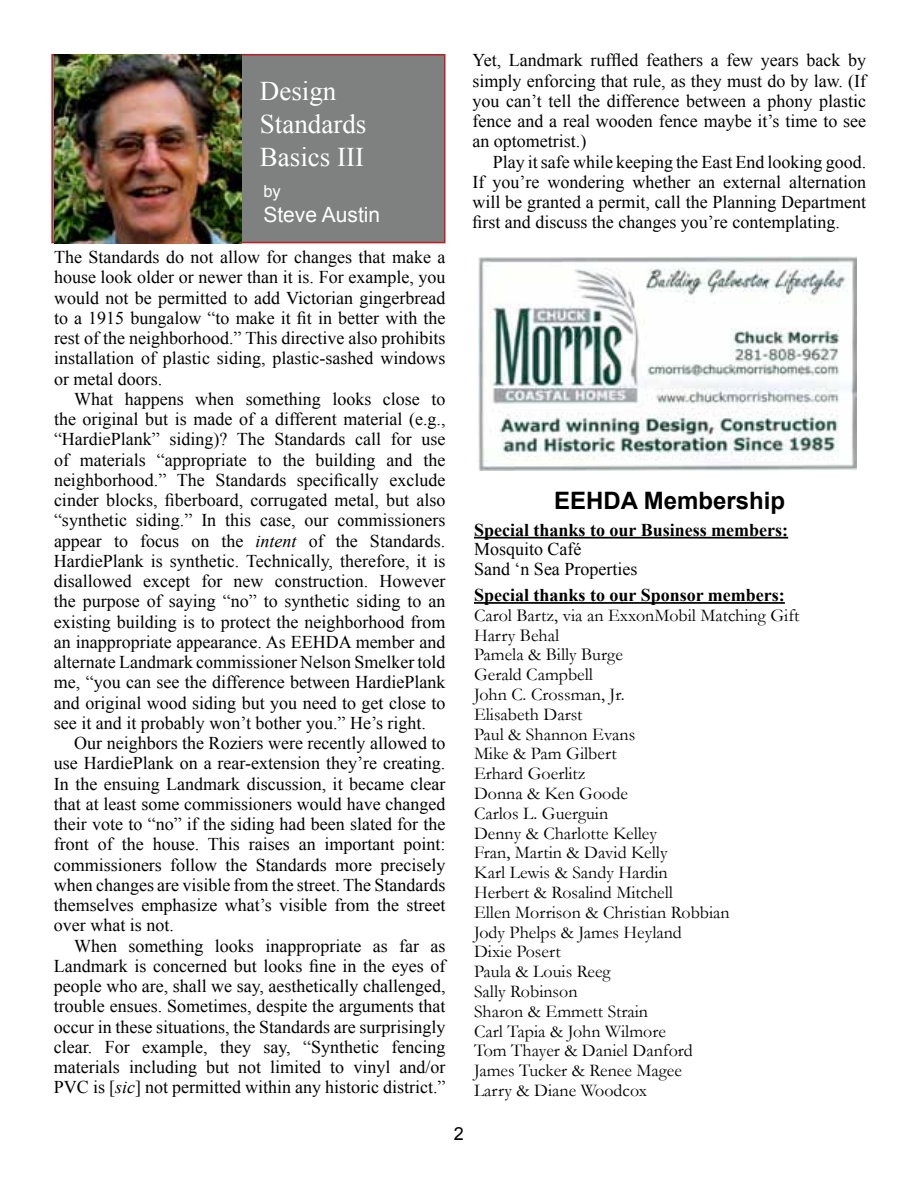
<style>
.page{position:relative;width:918px;height:1188px;background:#fff}
.page>*{position:absolute;margin:0;border:0;box-sizing:border-box;transform-origin:0 0}
.t1{font:27px/33px "Times New Roman";color:#fff}
.t2{font:700 24px "Arial";color:#000}
.t3{font:21px "Arial";color:#fff}
.t4{font:18px/20.2px "Times New Roman";color:#000;text-align:justify}
.t5{font:18px/19.8px "Garamond";color:#000}
.t6{font:700 18px "Times New Roman";color:#000}
.t7{font:18px "Arial";color:#000}
.t8{font:16.5px "Arial";color:#fff}
.s1{font-style:italic}
</style>
<div class="page">
<div style="left:51px;top:54px;width:395px;height:189px;background:#7f8080;border:2px solid #ba2025"></div>
<img style="left:54px;top:54px;width:188px;height:189px">
<hr style="left:474px;top:537px;width:314px;height:2px;background:#000">
<hr style="left:474px;top:602px;width:311px;height:2px;background:#000">
<img style="left:478px;top:256px;width:378px;height:215px">
<h1 class="t1" style="left:260px;top:74px;width:108px">Design<br>Standards<br>Basics III</h1>
<p class="t8" style="left:263px;top:180px;width:19px">by</p>
<p class="t3" style="left:263px;top:201px;width:118px">Steve Austin</p>
<p class="t4" style="left:54px;top:247px;width:393px">The Standards do not allow for changes that make a house look older or newer than it is. For example, you would not be permitted to add Victorian gingerbread to a 1915 bungalow “to make it fit in better with the rest of the neighborhood.” This directive also prohibits installation of plastic siding, plastic-sashed windows or metal doors.</p>
<p class="t4" style="left:54px;top:389px;width:393px;text-indent:20px">What happens when something looks close to the original but is made of a different material (e.g., “HardiePlank” siding)? The Standards call for use of materials “appropriate to the building and the neighborhood.” The Standards specifically exclude cinder blocks, fiberboard, corrugated metal, but also “synthetic siding.” In this case, our commissioners appear to focus on the <span class="s1">intent</span> of the Standards.<br>HardiePlank is synthetic. Technically, therefore, it is disallowed except for new construction. However the purpose of saying “no” to synthetic siding to an existing building is to protect the neighborhood from an inappropriate appearance. As EEHDA member and alternate Landmark commissioner Nelson Smelker told me, “you can see the difference between HardiePlank and original wood siding but you need to get close to see it and it probably won’t bother you.” He’s right.</p>
<p class="t4" style="left:54px;top:733px;width:393px;text-indent:20px">Our neighbors the Roziers were recently allowed to use HardiePlank on a rear-extension they’re creating.<br>In the ensuing Landmark discussion, it became clear that at least some commissioners would have changed their vote to “no” if the siding had been slated for the front of the house. This raises an important point: commissioners follow the Standards more precisely when changes are visible from the street. The Standards themselves emphasize what’s visible from the street over what is not.</p>
<p class="t4" style="left:54px;top:935px;width:393px;text-indent:20px">When something looks inappropriate as far as Landmark is concerned but looks fine in the eyes of people who are, shall we say, aesthetically challenged, trouble ensues. Sometimes, despite the arguments that occur in these situations, the Standards are surprisingly clear. For example, they say, “Synthetic fencing materials including but not limited to vinyl and/or PVC is [<span class="s1">sic</span>] not permitted within any historic district.”</p>
<p class="t4" style="left:472px;top:50px;width:395px">Yet, Landmark ruffled feathers a few years back by simply enforcing that rule, as they must do by law. (If you can’t tell the difference between a phony plastic fence and a real wooden fence maybe it’s time to see an optometrist.)</p>
<p class="t4" style="left:472px;top:151px;width:395px;text-indent:20px">Play it safe while keeping the East End looking good.<br>If you’re wondering whether an external alternation will be granted a permit, call the Planning Department first and discuss the changes you’re contemplating.</p>
<h2 class="t2" style="left:554px;top:485px;width:233px">EEHDA Membership</h2>
<p class="t6" style="left:474px;top:517px;width:316px">Special thanks to our Business members:</p>
<p class="t4" style="left:474px;top:539px;width:165px;line-height:19.5px">Mosquito Café<br>Sand ‘n Sea Properties</p>
<p class="t6" style="left:474px;top:582px;width:312px">Special thanks to our Sponsor members:</p>
<p class="t5" style="left:474px;top:605px;width:327px">Carol Bartz, via an ExxonMobil Matching Gift<br>Harry Behal<br>Pamela &amp; Billy Burge<br>Gerald Campbell<br>John C. Crossman, Jr.<br>Elisabeth Darst<br>Paul &amp; Shannon Evans<br>Mike &amp; Pam Gilbert<br>Erhard Goerlitz<br>Donna &amp; Ken Goode<br>Carlos L. Guerguin<br>Denny &amp; Charlotte Kelley<br>Fran, Martin &amp; David Kelly<br>Karl Lewis &amp; Sandy Hardin<br>Herbert &amp; Rosalind Mitchell<br>Ellen Morrison &amp; Christian Robbian<br>Jody Phelps &amp; James Heyland<br>Dixie Posert<br>Paula &amp; Louis Reeg<br>Sally Robinson<br>Sharon &amp; Emmett Strain<br>Carl Tapia &amp; John Wilmore<br>Tom Thayer &amp; Daniel Danford<br>James Tucker &amp; Renee Magee<br>Larry &amp; Diane Woodcox</p>
<p class="t7" style="left:454px;top:1122px;width:12px">2</p>
</div>
